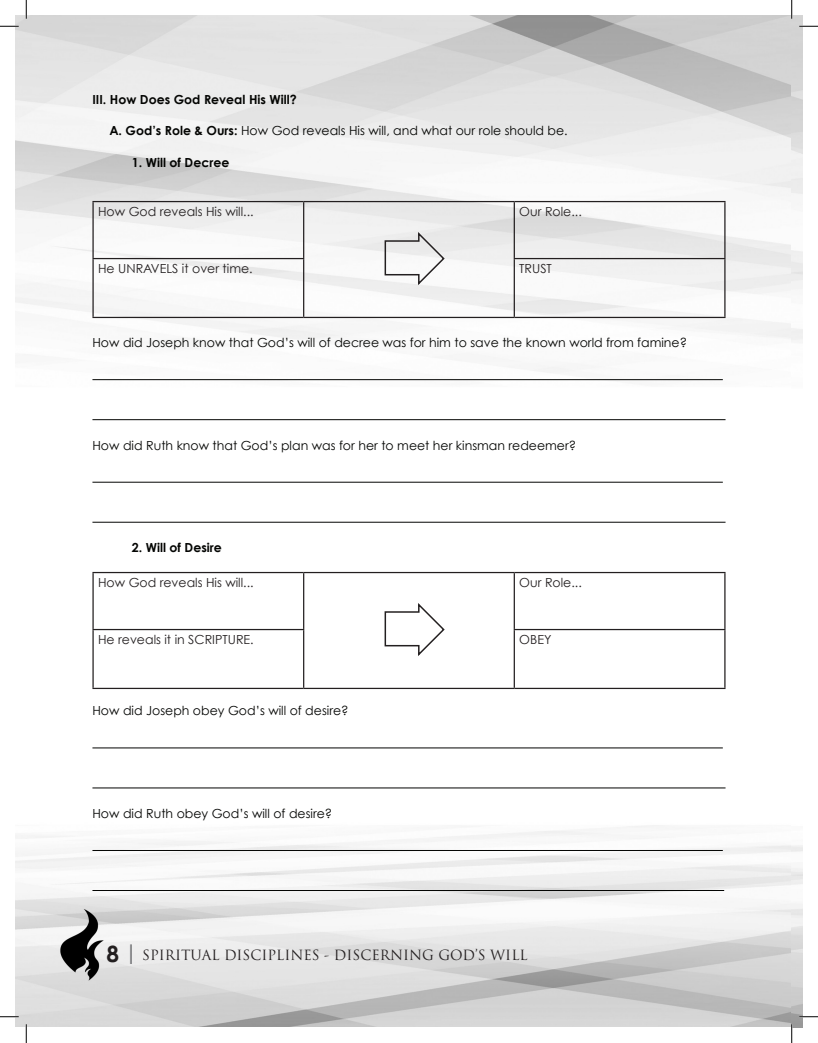
<style>
.page{position:relative;width:818px;height:1043px;background:#fff}
.page>*{position:absolute;margin:0;border:0;box-sizing:border-box;transform-origin:0 0}
.t1{font:13.75px "Trajan Pro";color:#231f20}
.Bullet_Points{font:12.5px "Century Gothic";color:#040503}
.t2{font:12.5px "Century Gothic";color:#231f20}
.Bullet_Points-2{font:700 12.5px "Century Gothic";color:#040503}
.s1{font-weight:700}
.s2{font-family:"Century Gothic";font-weight:700;font-size:22.5px}
.s3{font-family:"Century Gothic";font-weight:700;font-size:21.25px;color:#757679}
</style>
<div class="page">
<img style="left:15px;top:15px;width:787px;height:1012px">
<hr style="left:92px;top:379px;width:630px;height:1px;background:#040503">
<hr style="left:92px;top:419px;width:633px;height:1px;background:#040503">
<hr style="left:92px;top:482px;width:630px;height:1px;background:#040503">
<hr style="left:92px;top:522px;width:633px;height:1px;background:#040503">
<hr style="left:92px;top:747px;width:630px;height:1px;background:#040503">
<hr style="left:92px;top:787px;width:633px;height:1px;background:#040503">
<hr style="left:92px;top:850px;width:630px;height:1px;background:#040503">
<hr style="left:92px;top:890px;width:632px;height:1px;background:#040503">
<hr style="left:92px;top:201px;width:212px;height:1px;background:#231f20">
<hr style="left:92px;top:202px;width:2px;height:56px;background:#231f20">
<hr style="left:304px;top:201px;width:210px;height:1px;background:#231f20">
<hr style="left:303px;top:202px;width:1px;height:56px;background:#231f20">
<hr style="left:514px;top:201px;width:211px;height:1px;background:#231f20">
<hr style="left:513px;top:202px;width:2px;height:56px;background:#231f20">
<hr style="left:724px;top:202px;width:1px;height:56px;background:#231f20">
<hr style="left:92px;top:258px;width:212px;height:1px;background:#231f20">
<hr style="left:92px;top:259px;width:2px;height:58px;background:#231f20">
<hr style="left:303px;top:259px;width:1px;height:58px;background:#231f20">
<hr style="left:513px;top:258px;width:212px;height:1px;background:#231f20">
<hr style="left:513px;top:259px;width:2px;height:58px;background:#231f20">
<hr style="left:724px;top:259px;width:1px;height:58px;background:#231f20">
<hr style="left:92px;top:317px;width:212px;height:1px;background:#231f20">
<hr style="left:304px;top:317px;width:210px;height:1px;background:#231f20">
<hr style="left:514px;top:317px;width:211px;height:1px;background:#231f20">
<hr style="left:92px;top:572px;width:212px;height:1px;background:#231f20">
<hr style="left:92px;top:573px;width:2px;height:56px;background:#231f20">
<hr style="left:304px;top:572px;width:210px;height:1px;background:#231f20">
<hr style="left:303px;top:573px;width:1px;height:56px;background:#231f20">
<hr style="left:514px;top:572px;width:211px;height:1px;background:#231f20">
<hr style="left:513px;top:573px;width:2px;height:56px;background:#231f20">
<hr style="left:724px;top:573px;width:1px;height:56px;background:#231f20">
<hr style="left:92px;top:629px;width:212px;height:1px;background:#231f20">
<hr style="left:92px;top:630px;width:2px;height:57px;background:#231f20">
<hr style="left:303px;top:630px;width:1px;height:57px;background:#231f20">
<hr style="left:513px;top:629px;width:212px;height:1px;background:#231f20">
<hr style="left:513px;top:630px;width:2px;height:57px;background:#231f20">
<hr style="left:724px;top:630px;width:1px;height:57px;background:#231f20">
<hr style="left:92px;top:687px;width:212px;height:2px;background:#231f20">
<hr style="left:304px;top:687px;width:210px;height:2px;background:#231f20">
<hr style="left:514px;top:687px;width:211px;height:2px;background:#231f20">
<svg style="left:384px;top:230px;width:61px;height:57px"></svg>
<svg style="left:384px;top:601px;width:61px;height:57px"></svg>
<svg style="left:0;top:25px;width:19px;height:2px"></svg>
<svg style="left:799px;top:25px;width:19px;height:2px"></svg>
<svg style="left:0;top:1015px;width:19px;height:2px"></svg>
<svg style="left:799px;top:1015px;width:19px;height:2px"></svg>
<svg style="left:25px;top:0;width:2px;height:19px"></svg>
<svg style="left:25px;top:1024px;width:2px;height:18px"></svg>
<svg style="left:790px;top:0;width:2px;height:19px"></svg>
<svg style="left:790px;top:1024px;width:2px;height:18px"></svg>
<p class="Bullet_Points-2" style="left:92px;top:92px;width:206px">III. How Does God Reveal His Will?</p>
<p class="Bullet_Points" style="left:109px;top:123px;width:460px"><span class="s1">A. God’s Role &amp; Ours:</span> How God reveals His will, and what our role should be.</p>
<p class="Bullet_Points-2" style="left:132px;top:154px;width:99px">1. Will of Decree</p>
<p class="t2" style="left:98px;top:204px;width:157px">How God reveals His will...</p>
<p class="t2" style="left:519px;top:204px;width:64px">Our Role...</p>
<p class="t2" style="left:98px;top:261px;width:156px">He UNRAVELS it over time.</p>
<p class="t2" style="left:519px;top:261px;width:34px">TRUST</p>
<p class="Bullet_Points" style="left:92px;top:335px;width:596px">How did Joseph know that God’s will of decree was for him to save the known world from famine?</p>
<p class="Bullet_Points" style="left:92px;top:437px;width:485px">How did Ruth know that God’s plan was for her to meet her kinsman redeemer?</p>
<p class="Bullet_Points-2" style="left:132px;top:540px;width:91px">2. Will of Desire</p>
<p class="t2" style="left:98px;top:575px;width:157px">How God reveals His will...</p>
<p class="t2" style="left:519px;top:575px;width:64px">Our Role...</p>
<p class="t2" style="left:98px;top:631px;width:157px">He reveals it in SCRIPTURE.</p>
<p class="t2" style="left:519px;top:631px;width:34px">OBEY</p>
<p class="Bullet_Points" style="left:92px;top:703px;width:257px">How did Joseph obey God’s will of desire?</p>
<p class="Bullet_Points" style="left:92px;top:805px;width:241px">How did Ruth obey God’s will of desire?</p>
<p class="t1" style="left:106px;top:946px;width:422px"><span class="s2">8</span> <span class="s3">|</span> SPIRITUAL DISCIPLINES - DISCERNING GOD’S WILL</p>
</div>
